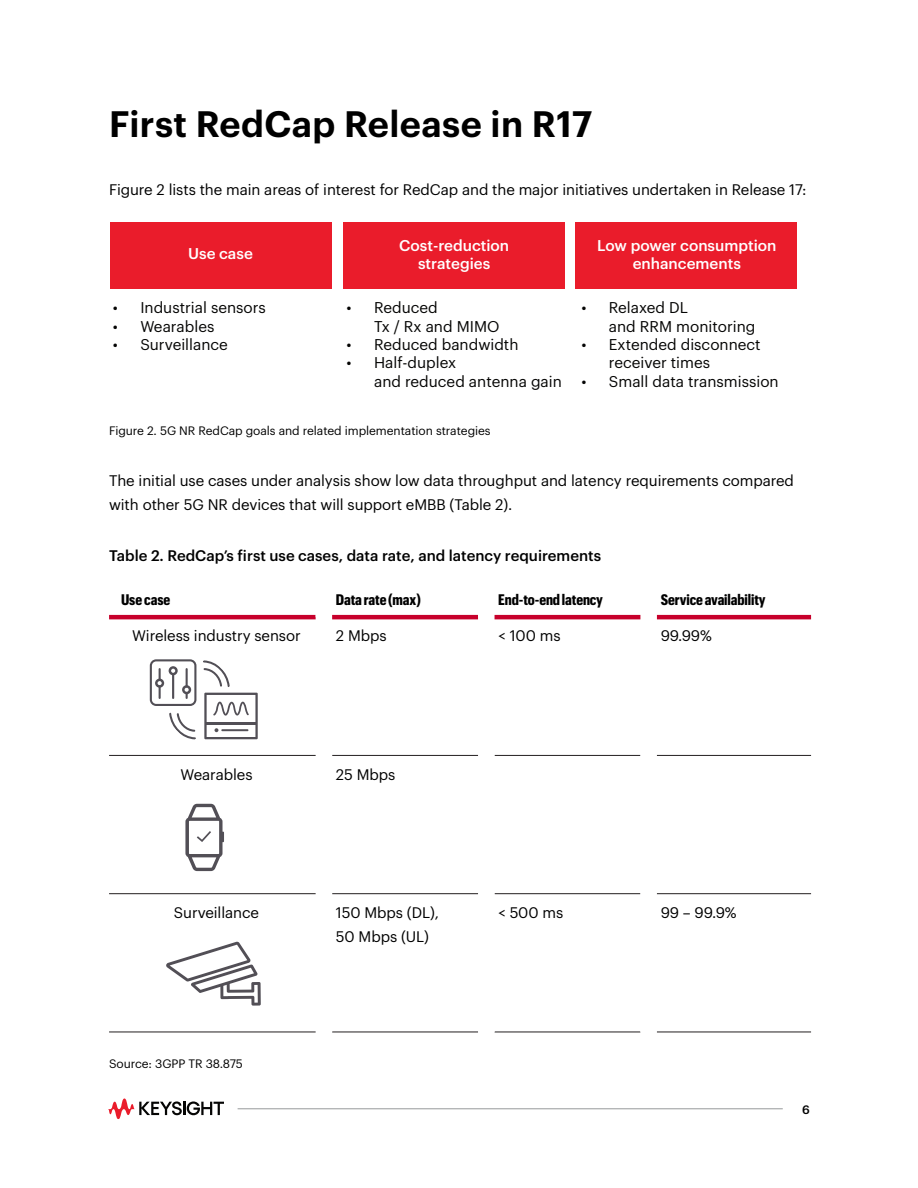
<style>
.page{position:relative;width:918px;height:1188px;background:#fff}
.page>*{position:absolute;margin:0;border:0;box-sizing:border-box;transform-origin:0 0}
.KS_-_Header_1{font:600 36px "Graphik LC";letter-spacing:.01em;color:#000}
.t1{font:15.3px/18.3px "Graphik LG";color:#050504}
.t2{font:500 15.3px/18.3px "Graphik LG";color:#fff;text-align:center}
.KS_-_Body_Text{font:15px/24px "Graphik LC";letter-spacing:-.005em;color:#000}
.KS_-_Standard_Table{font:15px/24px "Graphik LC";letter-spacing:-.005em;color:#000}
.KS_-_Table_Titles{font:500 15px "Graphik LC";color:#000}
.KS_-_Standard_Table-2{font:700 15px "Graphik Cond";letter-spacing:-.005em;color:#000}
.KS_-_Figure_Captions{font:12px "Graphik LC";letter-spacing:-.005em;color:#000}
.KS_-_Footnote{font:12px "Graphik LC";letter-spacing:-.005em;color:#000}
.t3{font:500 12px "Graphik LC";color:#000}
</style>
<div class="page">
<hr style="left:238px;top:1109px;width:545px;height:1px;background:#97999b">
<svg style="left:108px;top:1098px;width:116px;height:21px"></svg>
<div style="left:110px;top:222px;width:221px;height:67px;background:#ea1c2b"></div>
<div style="left:344px;top:222px;width:221px;height:67px;background:#ea1c2b"></div>
<div style="left:576px;top:222px;width:221px;height:67px;background:#ea1c2b"></div>
<hr style="left:495px;top:755px;width:145px;height:1px;background:#231f20">
<hr style="left:495px;top:893px;width:145px;height:1px;background:#231f20">
<hr style="left:495px;top:1032px;width:145px;height:1px;background:#231f20">
<hr style="left:657px;top:755px;width:154px;height:1px;background:#231f20">
<hr style="left:657px;top:893px;width:154px;height:1px;background:#231f20">
<hr style="left:657px;top:1032px;width:154px;height:1px;background:#231f20">
<hr style="left:332px;top:755px;width:146px;height:1px;background:#231f20">
<hr style="left:332px;top:893px;width:146px;height:1px;background:#231f20">
<hr style="left:332px;top:1032px;width:146px;height:1px;background:#231f20">
<hr style="left:109px;top:755px;width:207px;height:1px;background:#231f20">
<hr style="left:109px;top:893px;width:207px;height:1px;background:#231f20">
<hr style="left:109px;top:1032px;width:207px;height:1px;background:#231f20">
<hr style="left:109px;top:615px;width:207px;height:4px;background:#c7002b">
<hr style="left:332px;top:615px;width:146px;height:4px;background:#c7002b">
<hr style="left:495px;top:615px;width:145px;height:4px;background:#c7002b">
<hr style="left:657px;top:615px;width:154px;height:4px;background:#c7002b">
<svg style="left:150px;top:659px;width:108px;height:80px"></svg>
<svg style="left:185px;top:804px;width:39px;height:67px"></svg>
<svg style="left:166px;top:942px;width:95px;height:64px"></svg>
<p class="KS_-_Header_1" style="left:109px;top:97px;width:485px">First RedCap Release in R17</p>
<p class="KS_-_Body_Text" style="left:109px;top:176px;width:699px">Figure 2 lists the main areas of interest for RedCap and the major initiatives undertaken in Release 17:</p>
<p class="t2" style="left:188px;top:243px;width:66px">Use case</p>
<p class="t1" style="left:113px;top:297px;width:154px">• Industrial sensors</p>
<p class="t1" style="left:113px;top:316px;width:103px">• Wearables</p>
<p class="t1" style="left:113px;top:334px;width:116px">• Surveillance</p>
<p class="t2" style="left:399px;top:235px;width:112px">Cost-reduction strategies</p>
<p class="t1" style="left:374px;top:297px;width:127px;text-indent:-28px">• Reduced<br>Tx / Rx and MIMO</p>
<p class="t1" style="left:347px;top:334px;width:173px">• Reduced bandwidth</p>
<p class="t1" style="left:374px;top:352px;width:189px;text-indent:-28px">• Half-duplex<br>and reduced antenna gain</p>
<p class="t2" style="left:597px;top:235px;width:181px">Low power consumption enhancements</p>
<p class="t1" style="left:609px;top:297px;width:148px;text-indent:-28px">• Relaxed DL<br>and RRM monitoring</p>
<p class="t1" style="left:609px;top:334px;width:153px;text-indent:-28px">• Extended disconnect receiver times</p>
<p class="t1" style="left:581px;top:371px;width:199px">• Small data transmission</p>
<p class="KS_-_Figure_Captions" style="left:109px;top:422px;width:383px">Figure 2. 5G NR RedCap goals and related implementation strategies</p>
<p class="KS_-_Body_Text" style="left:109px;top:467px;width:686px">The initial use cases under analysis show low data throughput and latency requirements compared with other 5G NR devices that will support eMBB (Table 2).</p>
<p class="KS_-_Table_Titles" style="left:109px;top:544px;width:494px">Table 2. RedCap’s first use cases, data rate, and latency requirements</p>
<p class="KS_-_Standard_Table-2" style="left:121px;top:589px;width:51px">Use case</p>
<p class="KS_-_Standard_Table-2" style="left:336px;top:589px;width:86px">Data rate (max)</p>
<p class="KS_-_Standard_Table-2" style="left:498px;top:589px;width:106px">End-to-end latency</p>
<p class="KS_-_Standard_Table-2" style="left:661px;top:589px;width:106px">Service availability</p>
<p class="KS_-_Standard_Table" style="left:132px;top:623px;width:170px">Wireless industry sensor</p>
<p class="KS_-_Standard_Table" style="left:336px;top:623px;width:52px">2 Mbps</p>
<p class="KS_-_Standard_Table" style="left:498px;top:623px;width:64px">&lt; 100 ms</p>
<p class="KS_-_Standard_Table" style="left:661px;top:623px;width:53px">99.99%</p>
<p class="KS_-_Standard_Table" style="left:180px;top:761px;width:74px">Wearables</p>
<p class="KS_-_Standard_Table" style="left:336px;top:761px;width:61px">25 Mbps</p>
<p class="KS_-_Standard_Table" style="left:174px;top:899px;width:87px">Surveillance</p>
<p class="KS_-_Standard_Table" style="left:336px;top:899px;width:105px">150 Mbps (DL),<br>50 Mbps (UL)</p>
<p class="KS_-_Standard_Table" style="left:498px;top:899px;width:66px">&lt; 500 ms</p>
<p class="KS_-_Standard_Table" style="left:661px;top:899px;width:77px">99 – 99.9%</p>
<p class="KS_-_Footnote" style="left:109px;top:1055px;width:135px">Source: 3GPP TR 38.875</p>
<p class="t3" style="left:802px;top:1100px;width:9px">6</p>
</div>
